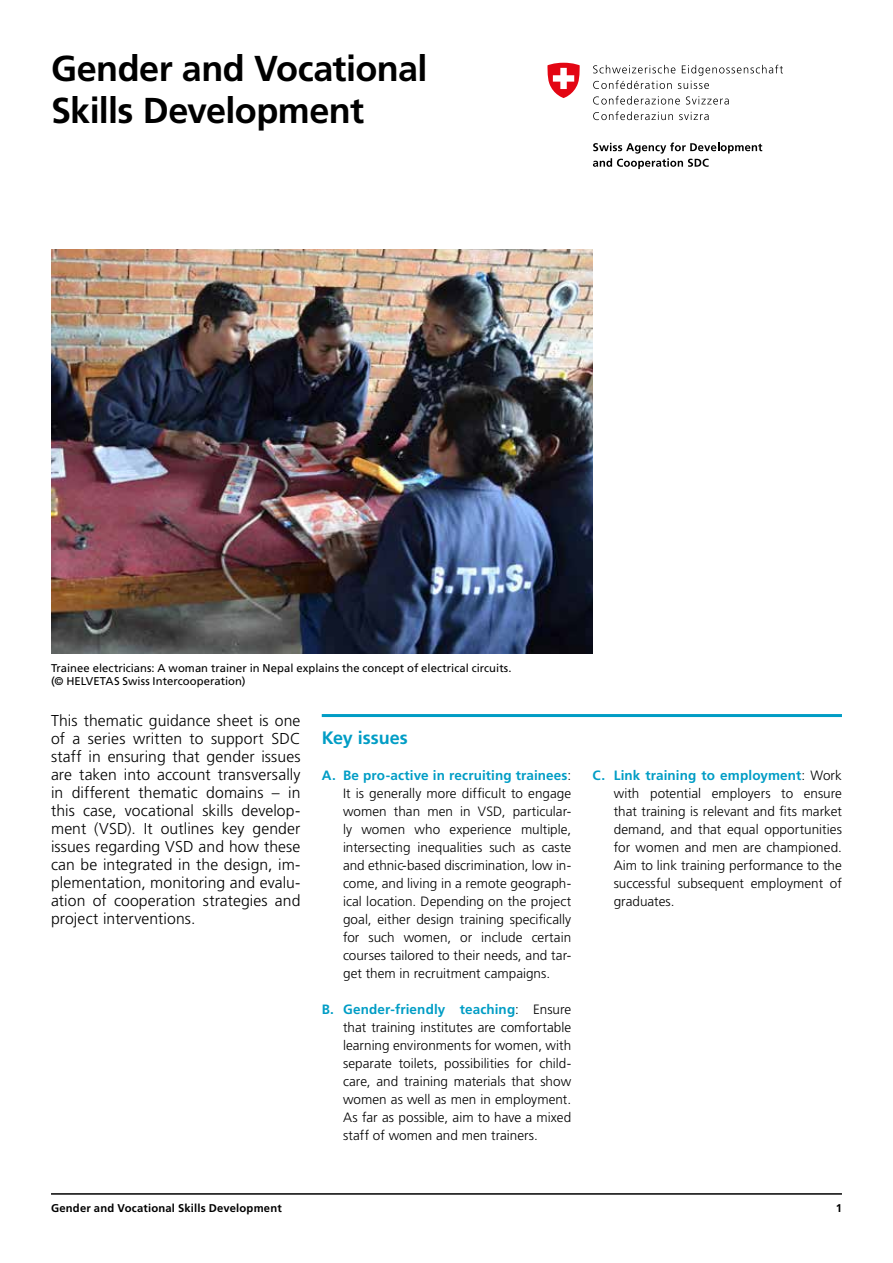
<style>
.page{position:relative;width:893px;height:1263px;background:#fff}
.page>*{position:absolute;margin:0;border:0;box-sizing:border-box;transform-origin:0 0}
.t1{font:700 36px/42px "Frutiger LT Pro";letter-spacing:-.015em;color:#000}
.t2{font:700 18px "Frutiger LT Pro";color:#009dc5}
.t3{font:300 15.75px/18px "Frutiger LT Pro";letter-spacing:.005em;color:#000;text-align:justify}
.t4{font:300 13.5px/18px "Frutiger LT Pro";letter-spacing:.005em;color:#000;text-align:justify}
.t5{font:11.25px/13.5px "Frutiger LT Pro";letter-spacing:.005em;color:#000}
.t6{font:700 11.25px "Frutiger LT Pro";letter-spacing:.015em;color:#000}
.s1{font-weight:700;color:#009dc5}
</style>
<div class="page">
<hr style="left:51px;top:1193px;width:791px;height:2px;background:#000">
<svg style="left:593px;top:65px;width:190px;height:24px"></svg>
<svg style="left:593px;top:96px;width:87px;height:9px"></svg>
<svg style="left:686px;top:96px;width:43px;height:9px"></svg>
<svg style="left:593px;top:111px;width:80px;height:9px"></svg>
<svg style="left:679px;top:112px;width:30px;height:8px"></svg>
<svg style="left:593px;top:143px;width:169px;height:26px"></svg>
<svg style="left:547px;top:63px;width:33px;height:35px"></svg>
<hr style="left:322px;top:714px;width:520px;height:3px;background:#009dc5">
<img style="left:51px;top:249px;width:541px;height:405px">
<h1 class="t1" style="left:51px;top:48px;width:378px">Gender and Vocational<br>Skills Development</h1>
<p class="t5" style="left:51px;top:661px;width:462px">Trainee electricians: A woman trainer in Nepal explains the concept of electrical circuits. (© HELVETAS Swiss Intercooperation)</p>
<p class="t3" style="left:51px;top:711px;width:251px">This thematic guidance sheet is one of a series written to support SDC staff in ensuring that gender issues are taken into account transversally in different thematic domains – in this case, vocational skills develop&shy;ment (VSD). It outlines key gender issues regarding VSD and how these can be integrated in the design, im&shy;plementation, monitoring and evalu&shy;ation of cooperation strategies and project interventions.</p>
<h2 class="t2" style="left:322px;top:727px;width:88px">Key issues</h2>
<p class="t4" style="left:343px;top:766px;width:230px;text-indent:-21px"><span class="s1">A. Be pro-active in recruiting trainees</span>:<br>It is generally more difficult to engage women than men in VSD, particular&shy;ly women who experience multiple, intersecting inequalities such as caste and ethnic-based discrimination, low in&shy;come, and living in a remote geograph&shy;ical location. Depending on the project goal, either design training specifically for such women, or include certain courses tailored to their needs, and tar&shy;get them in recruitment campaigns.</p>
<p class="t4" style="left:343px;top:1000px;width:230px;text-indent:-21px"><span class="s1">B. Gender-friendly teaching</span>: Ensure that training institutes are comfortable learning environments for women, with separate toilets, possibilities for child&shy;care, and training materials that show women as well as men in employment.<br>As far as possible, aim to have a mixed staff of women and men trainers.</p>
<p class="t4" style="left:614px;top:766px;width:230px;text-indent:-21px"><span class="s1">C. Link training to employment</span>: Work with potential employers to ensure that training is relevant and fits market demand, and that equal opportunities for women and men are championed.<br>Aim to link training performance to the successful subsequent employment of graduates.</p>
<p class="t6" style="left:51px;top:1201px;width:232px">Gender and Vocational Skills Development</p>
<p class="t6" style="left:836px;top:1201px;width:8px">1</p>
</div>
